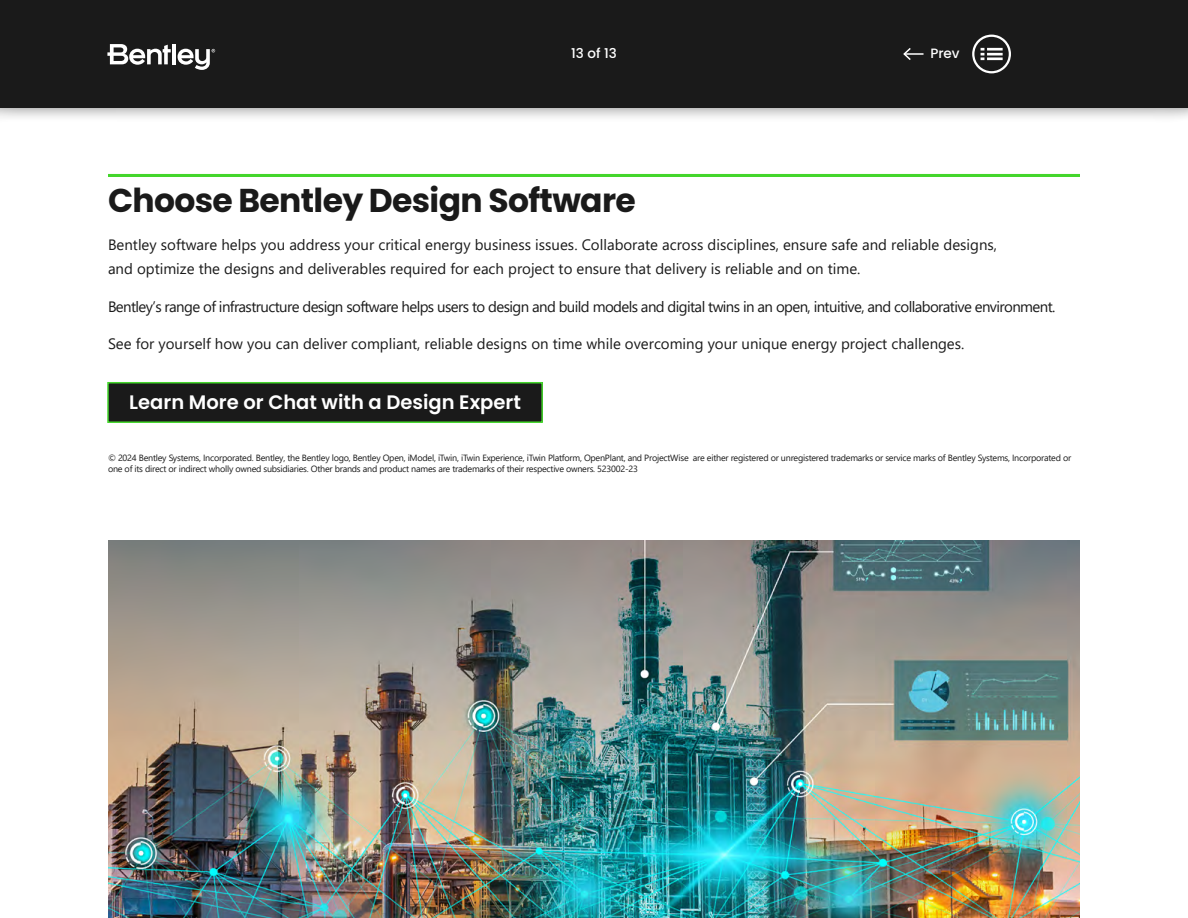
<style>
.page{position:relative;width:1188px;height:918px;background:#fff}
.page>*{position:absolute;margin:0;border:0;box-sizing:border-box;transform-origin:0 0}
.t1{font:700 33px "Poppins";letter-spacing:-.02em;color:#1a1a1a}
.t2{font:600 19.5px "Poppins";color:#fff}
.t3{font:15px/24px "Segoe UI";color:#1a1a1a}
.t4{font:15px "Segoe UI";letter-spacing:-.04em;color:#1a1a1a}
.t5{font:500 13.5px "Poppins";color:#fff}
.t6{font:9px/10.8px "Segoe UI";letter-spacing:-.025em;color:#1a1a1a}
</style>
<div class="page">
<div style="left:0;top:0;width:1188px;height:123px;background:#000;opacity:.75"></div>
<div style="left:0;top:0;width:1188px;height:108px;background:#1a1a1a"></div>
<svg style="left:107px;top:44px;width:64px;height:21px"></svg>
<hr style="left:172px;top:44px;width:4px;height:20px;background:#fff">
<svg style="left:178px;top:49px;width:37px;height:21px"></svg>
<hr style="left:904px;top:53px;width:20px;height:2px;background:#fff">
<svg style="left:903px;top:48px;width:9px;height:12px"></svg>
<svg style="left:972px;top:35px;width:39px;height:38px"></svg>
<div style="left:108px;top:383px;width:434px;height:39px;background:#1a1a1a"></div>
<div style="left:107px;top:382px;width:436px;height:41px;border:2px solid #44d62c"></div>
<hr style="left:108px;top:174px;width:972px;height:3px;background:#44d62c">
<img style="left:109px;top:540px;width:971px;height:378px">
<h3 class="t5" style="left:571px;top:46px;width:47px">13 of 13</h3>
<h3 class="t5" style="left:930px;top:46px;width:31px">Prev</h3>
<h1 class="t1" style="left:108px;top:181px;width:529px">Choose Bentley Design Software</h1>
<p class="t3" style="left:108px;top:232px;width:891px">Bentley software helps you address your critical energy business issues. Collaborate across disciplines, ensure safe and reliable designs, and optimize the designs and deliverables required for each project to ensure that delivery is reliable and on time.</p>
<h3 class="t4" style="left:108px;top:292px;width:949px">Bentley’s range of infrastructure design software helps users to design and build models and digital twins in an open, intuitive, and collaborative environment.</h3>
<h3 class="t3" style="left:108px;top:331px;width:858px">See for yourself how you can deliver compliant, reliable designs on time while overcoming your unique energy project challenges.</h3>
<h2 class="t2" style="left:129px;top:391px;width:393px">Learn More or Chat with a Design Expert</h2>
<p class="t6" style="left:108px;top:452px;width:965px">© 2024 Bentley Systems, Incorporated. Bentley, the Bentley logo, Bentley Open, iModel, iTwin, iTwin Experience, iTwin Platform, OpenPlant, and ProjectWise are either registered or unregistered trademarks or service marks of Bentley Systems, Incorporated or one of its direct or indirect wholly owned subsidiaries. Other brands and product names are trademarks of their respective owners. 523002-23</p>
</div>
